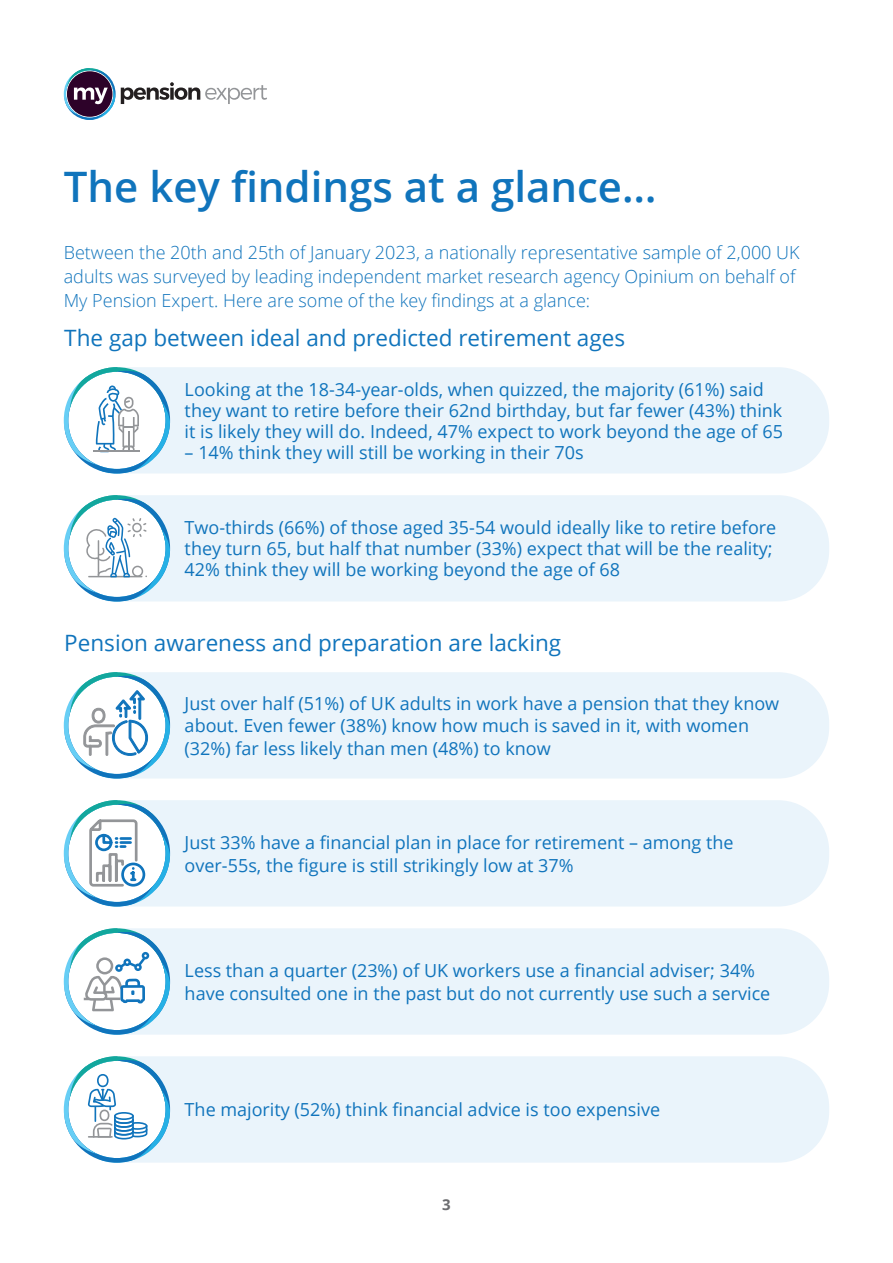
<style>
.page{position:relative;width:893px;height:1263px;background:#fff}
.page>*{position:absolute;margin:0;border:0;box-sizing:border-box;transform-origin:0 0}
.t1{font:600 42px "Open Sans";color:#1074bc}
.t2{font:22.5px "Open Sans";color:#1074bc}
.t3{font:18px/21px "Open Sans";color:#1074bc}
.t4{font:300 18px/24px "Open Sans";color:#1074bc}
.t5{font:700 15px "Open Sans";color:#6c6d70}
</style>
<div class="page">
<div style="left:170px;top:367px;width:659px;height:106px;background:#eaf4fb"></div>
<svg style="left:64px;top:68px;width:203px;height:52px"></svg>
<div style="left:170px;top:495px;width:659px;height:106px;background:#eaf4fb"></div>
<div style="left:170px;top:672px;width:659px;height:106px;background:#eaf4fb"></div>
<div style="left:170px;top:800px;width:659px;height:106px;background:#eaf4fb"></div>
<div style="left:170px;top:928px;width:659px;height:107px;background:#eaf4fb"></div>
<div style="left:170px;top:1056px;width:659px;height:106px;background:#eaf4fb"></div>
<svg style="left:64px;top:495px;width:106px;height:106px"></svg>
<svg style="left:64px;top:1056px;width:106px;height:106px"></svg>
<svg style="left:64px;top:367px;width:106px;height:106px"></svg>
<svg style="left:64px;top:928px;width:106px;height:107px"></svg>
<svg style="left:64px;top:800px;width:106px;height:106px"></svg>
<div style="left:121px;top:862px;width:24px;height:24px;border:3px solid #1074bc;border-radius:50%"></div>
<svg style="left:64px;top:672px;width:106px;height:106px"></svg>
<h1 class="t1" style="left:64px;top:158px;width:594px">The key findings at a glance…</h1>
<p class="t4" style="left:64px;top:240px;width:737px">Between the 20th and 25th of January 2023, a nationally representative sample of 2,000 UK adults was surveyed by leading independent market research agency Opinium on behalf of<br>My Pension Expert. Here are some of the key findings at a glance:</p>
<p class="t2" style="left:64px;top:322px;width:562px">The gap between ideal and predicted retirement ages</p>
<p class="t3" style="left:185px;top:378px;width:600px">Looking at the 18-34-year-olds, when quizzed, the majority (61%) said they want to retire before their 62nd birthday, but far fewer (43%) think it is likely they will do. Indeed, 47% expect to work beyond the age of 65</p>
<p class="t3" style="left:185px;top:441px;width:400px">– 14% think they will still be working in their 70s</p>
<p class="t3" style="left:185px;top:517px;width:593px">Two-thirds (66%) of those aged 35-54 would ideally like to retire before they turn 65, but half that number (33%) expect that will be the reality;<br>42% think they will be working beyond the age of 68</p>
<p class="t2" style="left:64px;top:627px;width:498px">Pension awareness and preparation are lacking</p>
<p class="t3" style="left:185px;top:691px;width:596px;line-height:22.5px">Just over half (51%) of UK adults in work have a pension that they know about. Even fewer (38%) know how much is saved in it, with women (32%) far less likely than men (48%) to know</p>
<p class="t3" style="left:185px;top:831px;width:550px;line-height:22.5px">Just 33% have a financial plan in place for retirement – among the over-55s, the figure is still strikingly low at 37%</p>
<p class="t3" style="left:185px;top:959px;width:587px;line-height:22.5px">Less than a quarter (23%) of UK workers use a financial adviser; 34% have consulted one in the past but do not currently use such a service</p>
<p class="t3" style="left:185px;top:1099px;width:477px">The majority (52%) think financial advice is too expensive</p>
<p class="t5" style="left:442px;top:1193px;width:10px">3</p>
</div>
